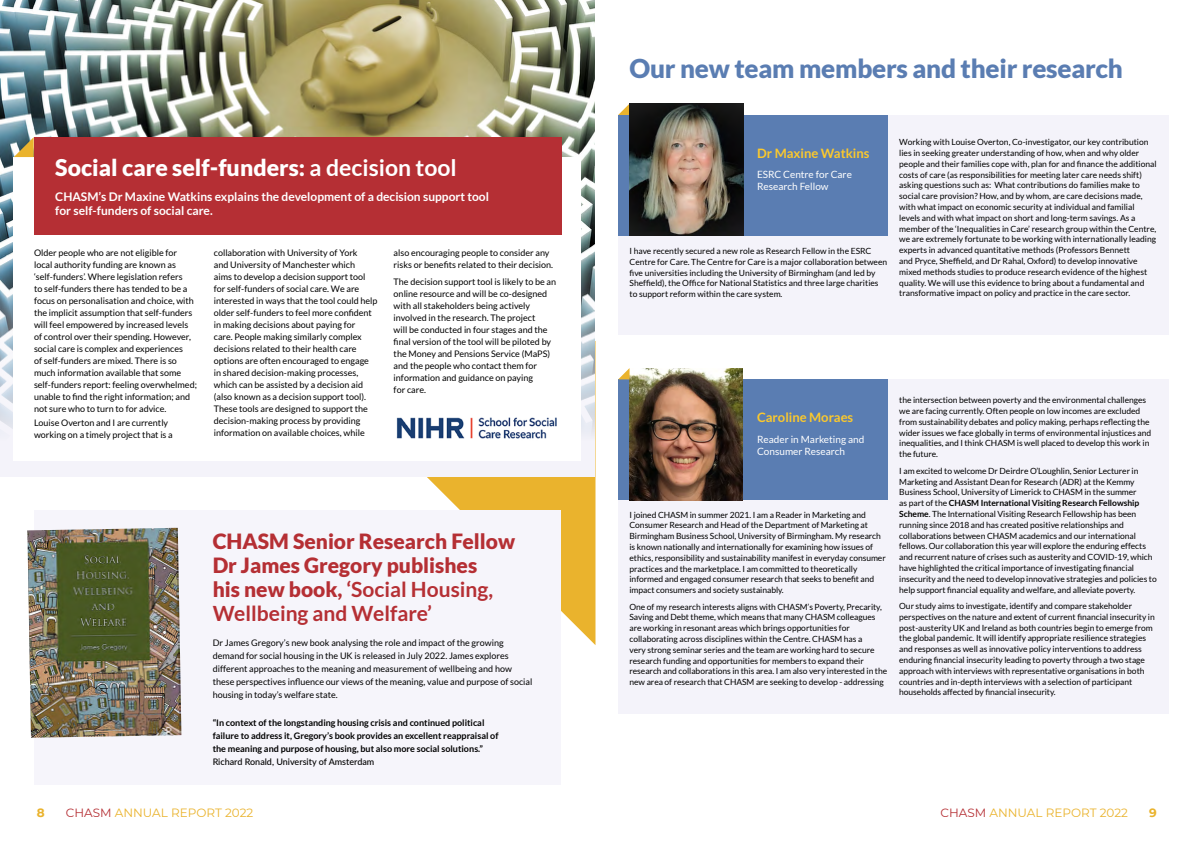
<style>
.page{position:relative;width:1191px;height:842px;background:#fff}
.page>*{position:absolute;margin:0;border:0;box-sizing:border-box;transform-origin:0 0}
.t1{font:900 26px "Lato";letter-spacing:-.01em;color:#5a7db2}
.t2{font:900 23px "Lato";color:#fff}
.t3{font:900 21px/24px "Lato";color:#b52f34}
.t4{font:700 13px "Lato";color:#fcc92c}
.t5{font:700 12px/14px "Lato";color:#fff}
.t6{font:12px "Montserrat";color:#eab32d}
.t7{font:700 12px "Montserrat";color:#eab32d}
.t8{font:10px/12px "Lato";color:#fff}
.t9{font:9px/12px "Lato";color:#000}
.t10{font:700 9px/13.2px "Lato";color:#000}
.t11{font:8.5px/10.8px "Lato";letter-spacing:-.005em;color:#000}
.s1{font-weight:700}
.s2{font-weight:500}
.s3{color:#b52f34}
</style>
<div class="page">
<svg style="left:427px;top:477px;width:168px;height:168px;background:#ecbc47"></svg>
<div style="left:0;top:0;width:595px;height:477px;background:#f4f3fa"></div>
<img style="left:0;top:0;width:595px;height:440px">
<svg style="left:618px;top:104px;width:11px;height:11px"></svg>
<div style="left:618px;top:115px;width:550px;height:219px;background:#f4f3fa"></div>
<div style="left:618px;top:115px;width:269px;height:121px;background:#5a7db2"></div>
<img style="left:629px;top:104px;width:114px;height:132px">
<div style="left:14px;top:157px;width:567px;height:303px;background:#fff"></div>
<div style="left:34px;top:137px;width:527px;height:98px;background:#b52f34"></div>
<svg style="left:14px;top:137px;width:20px;height:20px"></svg>
<img style="left:396px;top:417px;width:161px;height:22px">
<div style="left:618px;top:379px;width:550px;height:334px;background:#f4f3fa"></div>
<div style="left:618px;top:379px;width:269px;height:121px;background:#5a7db2"></div>
<img style="left:629px;top:368px;width:114px;height:132px">
<svg style="left:618px;top:368px;width:11px;height:11px"></svg>
<div style="left:35px;top:511px;width:526px;height:274px;background:#f6f5fb"></div>
<img style="left:27px;top:528px;width:154px;height:210px">
<p class="t2" style="left:55px;top:154px;width:403px">Social care self-funders: <span class="s1">a decision tool</span></p>
<p class="t5" style="left:55px;top:190px;width:435px">CHASM’s Dr Maxine Watkins explains the development of a decision support tool for self-funders of social care.</p>
<p class="t9" style="left:34px;top:246px;width:164px">Older people who are not eligible for local authority funding are known as ‘self-funders’. Where legislation refers<br>to self-funders there has tended to be a focus on personalisation and choice, with the implicit assumption that self-funders will feel empowered by increased levels of control over their spending. However, social care is complex and experiences<br>of self-funders are mixed. There is so much information available that some self-funders report: feeling overwhelmed; unable to find the right information; and not sure who to turn to for advice.</p>
<p class="t9" style="left:34px;top:417px;width:140px">Louise Overton and I are currently working on a timely project that is a</p>
<p class="t9" style="left:214px;top:246px;width:165px">collaboration with University of York<br>and University of Manchester which<br>aims to develop a decision support tool for self-funders of social care. We are interested in ways that the tool could help older self-funders to feel more confident in making decisions about paying for<br>care. People making similarly complex decisions related to their health care options are often encouraged to engage in shared decision-making processes, which can be assisted by a decision aid (also known as a decision support tool).<br>These tools are designed to support the decision-making process by providing information on available choices, while</p>
<p class="t9" style="left:394px;top:246px;width:161px">also encouraging people to consider any risks or benefits related to their decision.</p>
<p class="t9" style="left:394px;top:276px;width:164px">The decision support tool is likely to be an online resource and will be co-designed with all stakeholders being actively involved in the research. The project<br>will be conducted in four stages and the final version of the tool will be piloted by the Money and Pensions Service (MaPS) and the people who contact them for information and guidance on paying<br>for care.</p>
<p class="t3" style="left:213px;top:529px;width:304px">CHASM Senior Research Fellow<br>Dr James Gregory publishes<br>his new book, <span class="s1">‘Social Housing,<br>Wellbeing and Welfare’</span></p>
<p class="t9" style="left:213px;top:636px;width:321px;line-height:13.2px">Dr James Gregory’s new book analysing the role and impact of the growing demand for social housing in the UK is released in July 2022. James explores different approaches to the meaning and measurement of wellbeing and how these perspectives influence our views of the meaning, value and purpose of social housing in today’s welfare state.</p>
<p class="t10" style="left:213px;top:716px;width:287px">“In context of the longstanding housing crisis and continued political failure to address it, Gregory’s book provides an excellent reappraisal of the meaning and purpose of housing, but also more social solutions.” <span class="s2">Richard Ronald, University of Amsterdam</span></p>
<h3 class="t7" style="left:37px;top:804px;width:9px">8</h3>
<h3 class="t6" style="left:66px;top:804px;width:189px"><span class="s3">CHASM</span> ANNUAL REPORT 2022</h3>
<p class="t1" style="left:629px;top:53px;width:495px">Our new team members and their research</p>
<p class="t4" style="left:757px;top:145px;width:114px">Dr Maxine Watkins</p>
<p class="t8" style="left:757px;top:169px;width:96px">ESRC Centre for Care<br>Research Fellow</p>
<p class="t11" style="left:629px;top:246px;width:259px">I have recently secured a new role as Research Fellow in the ESRC Centre for Care. The Centre for Care is a major collaboration between five universities including the University of Birmingham (and led by Sheffield), the Office for National Statistics and three large charities to support reform within the care system.</p>
<p class="t11" style="left:899px;top:137px;width:259px">Working with Louise Overton, Co-investigator, our key contribution lies in seeking greater understanding of how, when and why older people and their families cope with, plan for and finance the additional costs of care (as responsibilities for meeting later care needs shift) asking questions such as: What contributions do families make to social care provision? How, and by whom, are care decisions made, with what impact on economic security at individual and familial levels and with what impact on short and long-term savings. As a member of the ‘Inequalities in Care’ research group within the Centre, we are extremely fortunate to be working with internationally leading experts in advanced quantitative methods (Professors Bennett<br>and Pryce, Sheffield, and Dr Rahal, Oxford) to develop innovative mixed methods studies to produce research evidence of the highest quality. We will use this evidence to bring about a fundamental and transformative impact on policy and practice in the care sector.</p>
<p class="t4" style="left:757px;top:410px;width:98px">Caroline Moraes</p>
<p class="t8" style="left:757px;top:433px;width:109px">Reader in Marketing and<br>Consumer Research</p>
<p class="t11" style="left:629px;top:509px;width:258px">I joined CHASM in summer 2021. I am a Reader in Marketing and Consumer Research and Head of the Department of Marketing at Birmingham Business School, University of Birmingham. My research is known nationally and internationally for examining how issues of ethics, responsibility and sustainability manifest in everyday consumer practices and the marketplace. I am committed to theoretically informed and engaged consumer research that seeks to benefit and impact consumers and society sustainably.</p>
<p class="t11" style="left:629px;top:601px;width:259px">One of my research interests aligns with CHASM’s Poverty, Precarity, Saving and Debt theme, which means that many CHASM colleagues are working in resonant areas which brings opportunities for collaborating across disciplines within the Centre. CHASM has a<br>very strong seminar series and the team are working hard to secure research funding and opportunities for members to expand their research and collaborations in this area. I am also very interested in the new area of research that CHASM are seeking to develop - addressing</p>
<p class="t11" style="left:899px;top:395px;width:253px">the intersection between poverty and the environmental challenges we are facing currently. Often people on low incomes are excluded from sustainability debates and policy making, perhaps reflecting the wider issues we face globally in terms of environmental injustices and inequalities, and I think CHASM is well placed to develop this work in the future.</p>
<p class="t11" style="left:899px;top:465px;width:259px">I am excited to welcome Dr Deirdre O’Loughlin, Senior Lecturer in Marketing and Assistant Dean for Research (ADR) at the Kemmy Business School, University of Limerick to CHASM in the summer<br>as part of the <span class="s1">CHASM International Visiting Research Fellowship Scheme</span>. The International Visiting Research Fellowship has been running since 2018 and has created positive relationships and collaborations between CHASM academics and our international fellows. Our collaboration this year will explore the enduring effects and recurrent nature of crises such as austerity and COVID-19, which have highlighted the critical importance of investigating financial insecurity and the need to develop innovative strategies and policies to help support financial equality and welfare, and alleviate poverty.</p>
<p class="t11" style="left:899px;top:600px;width:257px">Our study aims to investigate, identify and compare stakeholder perspectives on the nature and extent of current financial insecurity in post-austerity UK and Ireland as both countries begin to emerge from the global pandemic. It will identify appropriate resilience strategies and responses as well as innovative policy interventions to address enduring financial insecurity leading to poverty through a two stage approach with interviews with representative organisations in both countries and in-depth interviews with a selection of participant households affected by financial insecurity.</p>
<h3 class="t6" style="left:940px;top:804px;width:189px"><span class="s3">CHASM</span> ANNUAL REPORT 2022</h3>
<h3 class="t7" style="left:1149px;top:804px;width:9px">9</h3>
</div>
